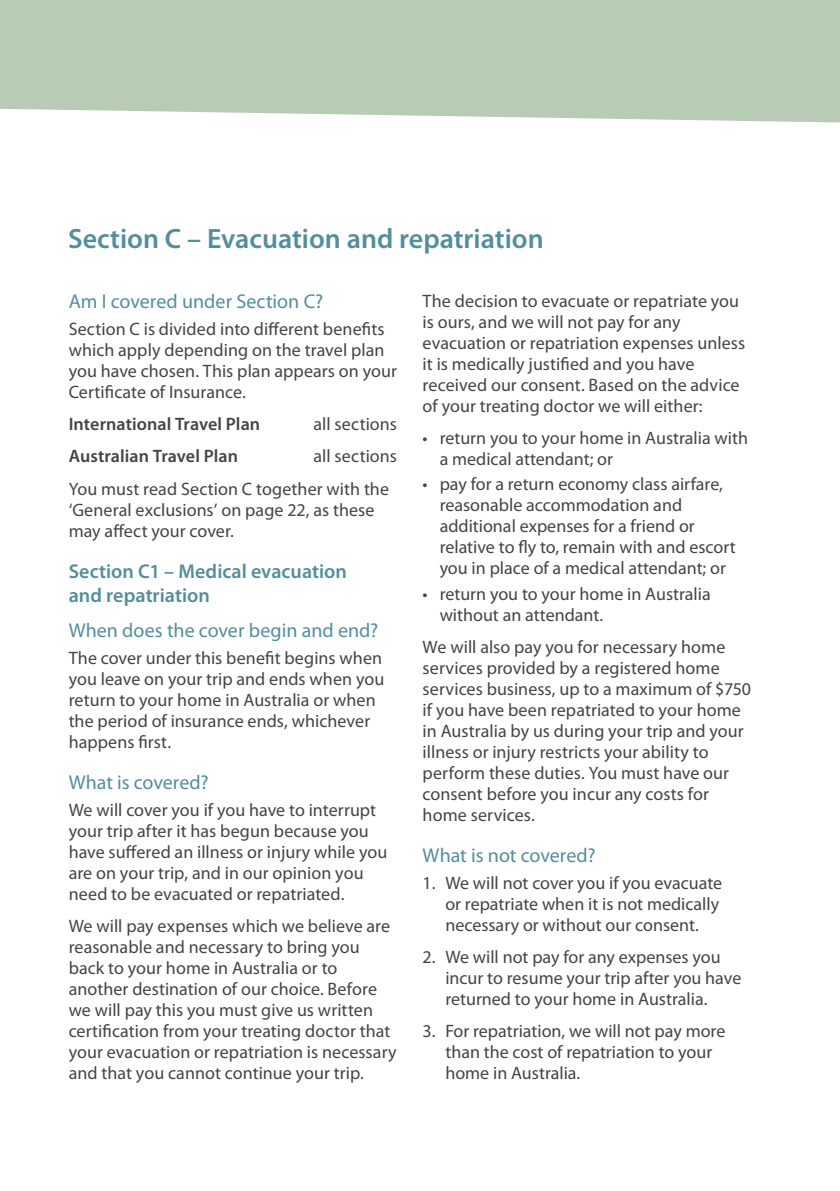
<style>
.page{position:relative;width:840px;height:1191px;background:#fff}
.page>*{position:absolute;margin:0;border:0;box-sizing:border-box;transform-origin:0 0}
.t1{font:600 28px "Myriad Pro";color:#538e9c}
.t2{font:20px "Myriad Pro";color:#538e9c}
.t3{font:600 20px/24px "Myriad Pro";color:#538e9c}
.t4{font:18px/21px "Myriad Pro";color:#444}
.t5{font:600 18px "Myriad Pro";letter-spacing:.005em;color:#444}
</style>
<div class="page">
<div style="left:0;top:0;width:839px;height:122px;background:#b8cbb5"></div>
<h1 class="t1" style="left:68px;top:221px;width:477px">Section C – Evacuation and repatriation</h1>
<p class="t2" style="left:69px;top:289px;width:256px">Am I covered under Section C?</p>
<p class="t4" style="left:69px;top:318px;width:329px">Section C is divided into different benefits which apply depending on the travel plan you have chosen. This plan appears on your Certificate of Insurance.</p>
<p class="t5" style="left:69px;top:412px;width:193px">International Travel Plan</p>
<p class="t4" style="left:313px;top:413px;width:85px">all sections</p>
<p class="t5" style="left:69px;top:445px;width:171px">Australian Travel Plan</p>
<p class="t4" style="left:69px;top:440px;width:329px;line-height:32.4px;text-indent:245px">all sections<br>You must read Section C together with the</p>
<p class="t4" style="left:69px;top:499px;width:307px">‘General exclusions’ on page 22, as these may affect your cover.</p>
<p class="t3" style="left:69px;top:558px;width:279px">Section C1 – Medical evacuation and repatriation</p>
<p class="t2" style="left:69px;top:618px;width:311px">When does the cover begin and end?</p>
<p class="t4" style="left:69px;top:647px;width:317px">The cover under this benefit begins when you leave on your trip and ends when you return to your home in Australia or when the period of insurance ends, whichever happens first.</p>
<p class="t2" style="left:69px;top:770px;width:141px">What is covered?</p>
<p class="t4" style="left:69px;top:798px;width:320px">We will cover you if you have to interrupt your trip after it has begun because you have suffered an illness or injury while you are on your trip, and in our opinion you need to be evacuated or repatriated.</p>
<p class="t4" style="left:69px;top:915px;width:329px">We will pay expenses which we believe are reasonable and necessary to bring you back to your home in Australia or to another destination of our choice. Before we will pay this you must give us written certification from your treating doctor that your evacuation or repatriation is necessary and that you cannot continue your trip.</p>
<p class="t4" style="left:422px;top:290px;width:324px">The decision to evacuate or repatriate you is ours, and we will not pay for any evacuation or repatriation expenses unless it is medically justified and you have received our consent. Based on the advice of your treating doctor we will either:</p>
<p class="t4" style="left:439px;top:427px;width:309px;text-indent:-17px">• return you to your home in Australia with a medical attendant; or</p>
<p class="t4" style="left:439px;top:473px;width:297px;text-indent:-17px">• pay for a return economy class airfare, reasonable accommodation and additional expenses for a friend or relative to fly to, remain with and escort you in place of a medical attendant; or</p>
<p class="t4" style="left:439px;top:583px;width:272px;text-indent:-17px">• return you to your home in Australia without an attendant.</p>
<p class="t4" style="left:422px;top:636px;width:330px">We will also pay you for necessary home services provided by a registered home services business, up to a maximum of $750 if you have been repatriated to your home in Australia by us during your trip and your illness or injury restricts your ability to perform these duties. You must have our consent before you incur any costs for home services.</p>
<p class="t2" style="left:422px;top:843px;width:174px">What is not covered?</p>
<p class="t4" style="left:445px;top:871px;width:278px;text-indent:-23px">1. We will not cover you if you evacuate or repatriate when it is not medically necessary or without our consent.</p>
<p class="t4" style="left:445px;top:946px;width:297px;text-indent:-23px">2. We will not pay for any expenses you incur to resume your trip after you have returned to your home in Australia.</p>
<p class="t4" style="left:445px;top:1020px;width:281px;text-indent:-23px">3. For repatriation, we will not pay more than the cost of repatriation to your home in Australia.</p>
</div>
